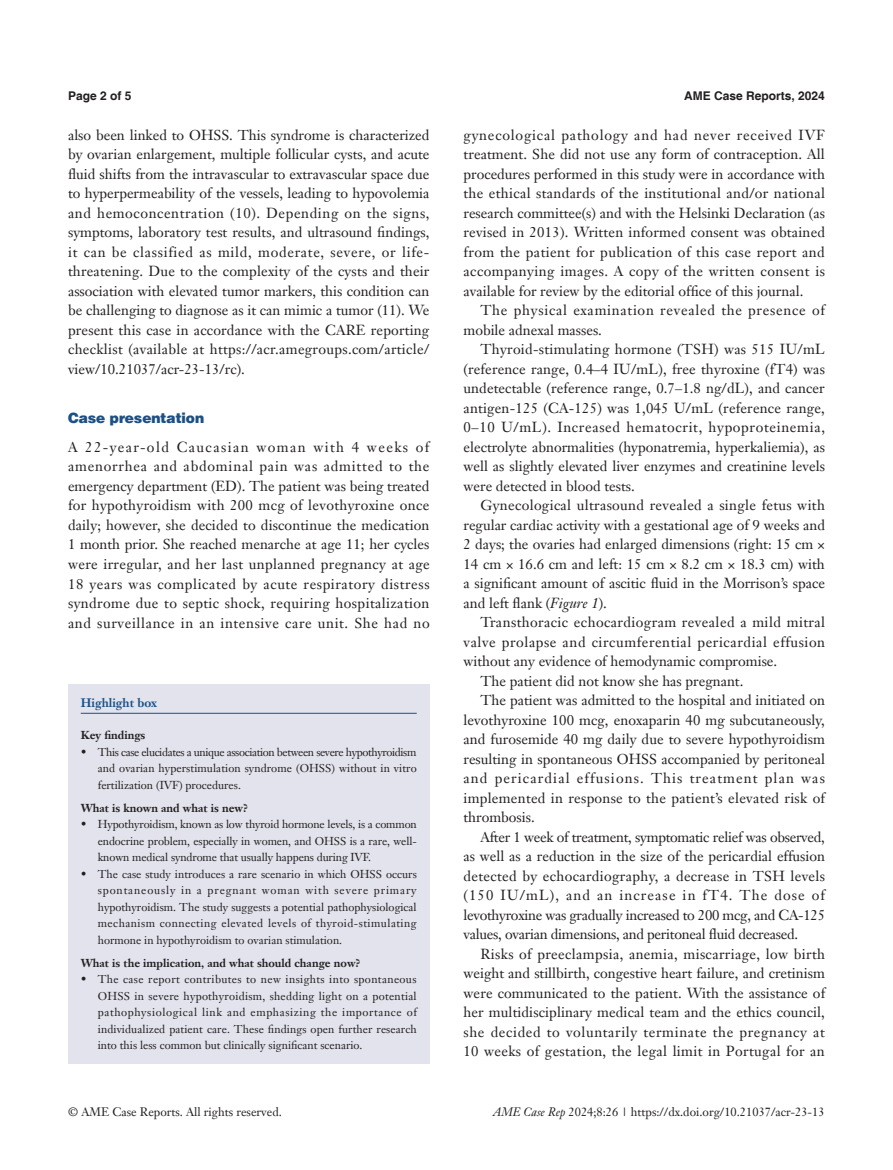
<style>
.page{position:relative;width:893px;height:1170px;background:#fff}
.page>*{position:absolute;margin:0;border:0;box-sizing:border-box;transform-origin:0 0}
.t1{font:14.25px/19.5px "Janson Text LT";letter-spacing:.005em;color:#231f20;text-align:justify}
.t2{font:14.25px "Janson Text LT";letter-spacing:-.02em;color:#231f20}
.t3{font:14.25px "Janson Text LT";letter-spacing:.025em;color:#231f20}
.t4{font:14.25px/19.5px "Janson Text LT";letter-spacing:.05em;color:#231f20}
.t5{font:14.25px "Janson Text LT";letter-spacing:.04em;color:#231f20}
.t6{font:14.25px "Janson Text LT";letter-spacing:.03em;color:#231f20}
.t7{font:14.25px "Janson Text LT";letter-spacing:.045em;color:#231f20}
.t8{font:14.25px "Janson Text LT";letter-spacing:.08em;color:#231f20}
.t9{font:14.25px "Janson Text LT";letter-spacing:.075em;color:#231f20}
.t10{font:900 14.25px "Helvetica";color:#1c5085}
.t11{font:12px "Janson Text LT";color:#231f20}
.t12{font:700 12px "Helvetica";color:#231f20}
.t13{font:700 12px "Janson Text LT";color:#1c5085}
.t14{font:11.25px/16.5px "Janson Text LT";color:#231f20;text-align:justify}
.t15{font:700 11.25px "Janson Text LT";color:#231f20}
.s1{font-style:italic}
</style>
<div class="page">
<div style="left:68px;top:683px;width:361px;height:380px;background:#e2e3ec"></div>
<hr style="left:81px;top:712px;width:336px;height:1px;background:#1c5085">
<p class="t12" style="left:68px;top:88px;width:65px">Page 2 of 5</p>
<p class="t12" style="left:684px;top:88px;width:142px">AME Case Reports, 2024</p>
<p class="t1" style="left:68px;top:125px;width:363px">also been linked to OHSS. This syndrome is characterized by ovarian enlargement, multiple follicular cysts, and acute fluid shifts from the intravascular to extravascular space due to hyperpermeability of the vessels, leading to hypovolemia and hemoconcentration (10). Depending on the signs, symptoms, laboratory test results, and ultrasound findings, it can be classified as mild, moderate, severe, or life&shy;threatening. Due to the complexity of the cysts and their association with elevated tumor markers, this condition can be challenging to diagnose as it can mimic a tumor (11). We present this case in accordance with the CARE reporting checklist (available at https://acr.amegroups.com/article/ view/10.21037/acr-23-13/rc).</p>
<p class="t10" style="left:68px;top:408px;width:138px">Case presentation</p>
<p class="t1" style="left:68px;top:437px;width:363px">A 22-year-old Caucasian woman with 4 weeks of amenorrhea and abdominal pain was admitted to the emergency department (ED). The patient was being treated for hypothyroidism with 200 mcg of levothyroxine once daily; however, she decided to discontinue the medication 1 month prior. She reached menarche at age 11; her cycles were irregular, and her last unplanned pregnancy at age 18 years was complicated by acute respiratory distress syndrome due to septic shock, requiring hospitalization and surveillance in an intensive care unit. She had no</p>
<p class="t13" style="left:81px;top:695px;width:78px">Highlight box</p>
<p class="t15" style="left:81px;top:728px;width:66px">Key findings</p>
<p class="t14" style="left:98px;top:743px;width:320px;text-indent:-17px">• This case elucidates a unique association between severe hypothyroidism and ovarian hyperstimulation syndrome (OHSS) without in vitro fertilization (IVF) procedures.</p>
<p class="t15" style="left:81px;top:800px;width:169px">What is known and what is new?</p>
<p class="t14" style="left:98px;top:816px;width:321px;text-indent:-17px">• Hypothyroidism, known as low thyroid hormone levels, is a common endocrine problem, especially in women, and OHSS is a rare, well&shy;known medical syndrome that usually happens during IVF.</p>
<p class="t14" style="left:98px;top:865px;width:321px;text-indent:-17px">• The case study introduces a rare scenario in which OHSS occurs spontaneously in a pregnant woman with severe primary hypothyroidism. The study suggests a potential pathophysiological mechanism connecting elevated levels of thyroid-stimulating hormone in hypothyroidism to ovarian stimulation.</p>
<p class="t15" style="left:81px;top:955px;width:281px">What is the implication, and what should change now?</p>
<p class="t14" style="left:98px;top:970px;width:321px;text-indent:-17px">• The case report contributes to new insights into spontaneous OHSS in severe hypothyroidism, shedding light on a potential pathophysiological link and emphasizing the importance of individualized patient care. These findings open further research into this less common but clinically significant scenario.</p>
<p class="t1" style="left:463px;top:125px;width:363px">gynecological pathology and had never received IVF treatment. She did not use any form of contraception. All procedures performed in this study were in accordance with the ethical standards of the institutional and/or national research committee(s) and with the Helsinki Declaration (as revised in 2013). Written informed consent was obtained from the patient for publication of this case report and accompanying images. A copy of the written consent is available for review by the editorial office of this journal.</p>
<p class="t4" style="left:463px;top:300px;width:363px;text-indent:17px">The physical examination revealed the presence of mobile adnexal masses.</p>
<p class="t1" style="left:463px;top:339px;width:363px;text-indent:17px">Thyroid-stimulating hormone (TSH) was 515 IU/mL (reference range, 0.4–4 IU/mL), free thyroxine (fT4) was undetectable (reference range, 0.7–1.8 ng/dL), and cancer antigen-125 (CA-125) was 1,045 U/mL (reference range, 0–10 U/mL). Increased hematocrit, hypoproteinemia, electrolyte abnormalities (hyponatremia, hyperkaliemia), as well as slightly elevated liver enzymes and creatinine levels were detected in blood tests.</p>
<p class="t1" style="left:463px;top:495px;width:363px;text-indent:17px">Gynecological ultrasound revealed a single fetus with regular cardiac activity with a gestational age of 9 weeks and 2 days; the ovaries had enlarged dimensions (right: 15 cm × 14 cm × 16.6 cm and left: 15 cm × 8.2 cm × 18.3 cm) with a significant amount of ascitic fluid in the Morrison’s space and left flank (<span class="s1">Figure 1</span>).</p>
<p class="t6" style="left:480px;top:613px;width:346px">Transthoracic echocardiogram revealed a mild mitral</p>
<p class="t5" style="left:463px;top:633px;width:363px">valve prolapse and circumferential pericardial effusion</p>
<p class="t1" style="left:463px;top:651px;width:315px">without any evidence of hemodynamic compromise.</p>
<p class="t1" style="left:480px;top:671px;width:264px">The patient did not know she has pregnant.</p>
<p class="t1" style="left:480px;top:690px;width:346px">The patient was admitted to the hospital and initiated on</p>
<p class="t1" style="left:463px;top:710px;width:363px">levothyroxine 100 mcg, enoxaparin 40 mg subcutaneously,</p>
<p class="t1" style="left:463px;top:729px;width:363px">and furosemide 40 mg daily due to severe hypothyroidism</p>
<p class="t1" style="left:463px;top:749px;width:363px">resulting in spontaneous OHSS accompanied by peritoneal</p>
<p class="t8" style="left:463px;top:769px;width:363px">and pericardial effusions. This treatment plan was</p>
<p class="t1" style="left:463px;top:788px;width:363px">implemented in response to the patient’s elevated risk of</p>
<p class="t1" style="left:463px;top:807px;width:73px">thrombosis.</p>
<p class="t2" style="left:480px;top:827px;width:346px">After 1 week of treatment, symptomatic relief was observed,</p>
<p class="t1" style="left:463px;top:846px;width:363px">as well as a reduction in the size of the pericardial effusion</p>
<p class="t3" style="left:463px;top:866px;width:363px">detected by echocardiography, a decrease in TSH levels</p>
<p class="t9" style="left:463px;top:886px;width:363px">(150 IU/mL), and an increase in fT4. The dose of</p>
<p class="t2" style="left:463px;top:905px;width:363px">levothyroxine was gradually increased to 200 mcg, and CA-125</p>
<p class="t2" style="left:463px;top:925px;width:336px">values, ovarian dimensions, and peritoneal fluid decreased.</p>
<p class="t3" style="left:480px;top:944px;width:346px">Risks of preeclampsia, anemia, miscarriage, low birth</p>
<p class="t1" style="left:463px;top:963px;width:363px">weight and stillbirth, congestive heart failure, and cretinism</p>
<p class="t1" style="left:463px;top:983px;width:363px">were communicated to the patient. With the assistance of</p>
<p class="t1" style="left:463px;top:1002px;width:363px">her multidisciplinary medical team and the ethics council,</p>
<p class="t7" style="left:463px;top:1022px;width:363px">she decided to voluntarily terminate the pregnancy at</p>
<p class="t3" style="left:463px;top:1042px;width:363px">10 weeks of gestation, the legal limit in Portugal for an</p>
<p class="t11" style="left:68px;top:1104px;width:215px">© AME Case Reports. All rights reserved.</p>
<p class="t11" style="left:493px;top:1104px;width:333px"><span class="s1">AME Case Rep</span> 2024;8:26 | https://dx.doi.org/10.21037/acr-23-13</p>
</div>
